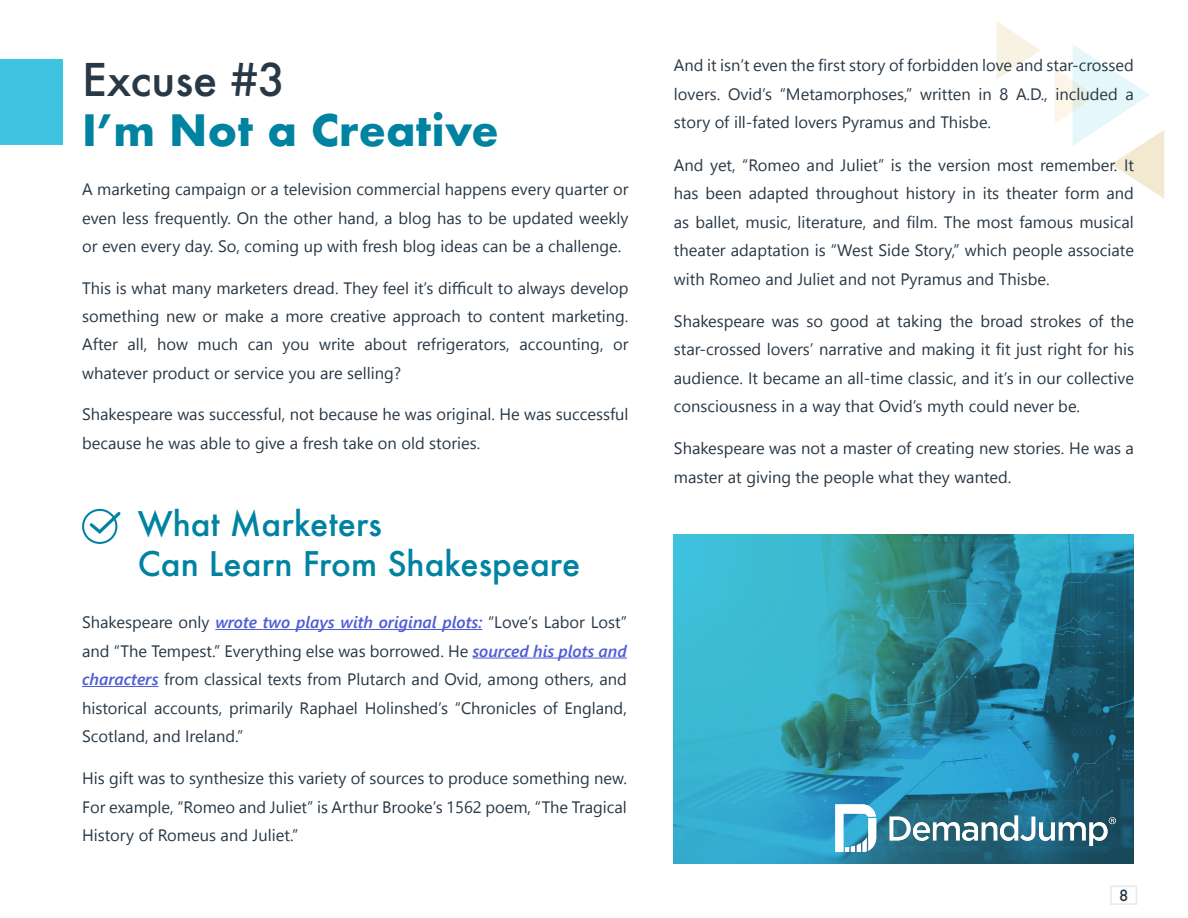
<style>
.page{position:relative;width:1188px;height:918px;background:#fff}
.page>*{position:absolute;margin:0;border:0;box-sizing:border-box;transform-origin:0 0}
.t1{font:500 43.8px "Futura";color:#293845}
.t2{font:700 42px "Futura";letter-spacing:.005em;color:#0083a1}
.t3{font:500 33px/39.6px "Futura";color:#0083a1}
.t4{font:16.5px/28.5px "Segoe UI";color:#293845;text-align:justify}
.t5{font:500 15px "Futura";color:#293845}
.s1{font-weight:600;font-style:italic;color:#4f5cd6}
</style>
<div class="page">
<svg style="left:997px;top:21px;width:43px;height:58px"></svg>
<svg style="left:1055px;top:44px;width:109px;height:155px"></svg>
<div style="left:1110px;top:886px;width:27px;height:19px;border:2px solid #e8e8e8"></div>
<div style="left:0;top:59px;width:63px;height:85px;background:#3ec4e1"></div>
<svg style="left:82px;top:509px;width:39px;height:35px"></svg>
<hr style="left:215px;top:629px;width:267px;height:1px;background:#4f5cd6">
<hr style="left:473px;top:658px;width:154px;height:1px;background:#4f5cd6">
<hr style="left:82px;top:686px;width:77px;height:1px;background:#4f5cd6">
<img style="left:674px;top:535px;width:460px;height:329px">
<img style="left:836px;top:804px;width:281px;height:47px">
<p class="t1" style="left:82px;top:49px;width:205px">Excuse #3</p>
<p class="t2" style="left:82px;top:100px;width:418px">I’m Not a Creative</p>
<p class="t4" style="left:82px;top:175px;width:548px">A marketing campaign or a television commercial happens every quarter or even less frequently. On the other hand, a blog has to be updated weekly or even every day. So, coming up with fresh blog ideas can be a challenge.</p>
<p class="t4" style="left:82px;top:274px;width:548px">This is what many marketers dread. They feel it’s difficult to always develop something new or make a more creative approach to content marketing.<br>After all, how much can you write about refrigerators, accounting, or whatever product or service you are selling?</p>
<p class="t4" style="left:82px;top:400px;width:548px">Shakespeare was successful, not because he was original. He was successful because he was able to give a fresh take on old stories.</p>
<p class="t3" style="left:138px;top:504px;width:444px">What Marketers<br>Can Learn From Shakespeare</p>
<p class="t4" style="left:82px;top:608px;width:546px">Shakespeare only <span class="s1">wrote two plays with original plots:</span> “Love’s Labor Lost” and “The Tempest.” Everything else was borrowed. He <span class="s1">sourced his plots and characters</span> from classical texts from Plutarch and Ovid, among others, and historical accounts, primarily Raphael Holinshed’s “Chronicles of England, Scotland, and Ireland.”</p>
<p class="t4" style="left:82px;top:764px;width:546px">His gift was to synthesize this variety of sources to produce something new.<br>For example, “Romeo and Juliet” is Arthur Brooke’s 1562 poem, “The Tragical History of Romeus and Juliet.”</p>
<p class="t4" style="left:674px;top:51px;width:462px">And it isn’t even the first story of forbidden love and star-crossed lovers. Ovid’s “Metamorphoses,” written in 8 A.D., included a story of ill-fated lovers Pyramus and Thisbe.</p>
<p class="t4" style="left:674px;top:150px;width:462px">And yet, “Romeo and Juliet” is the version most remember. It has been adapted throughout history in its theater form and as ballet, music, literature, and film. The most famous musical theater adaptation is “West Side Story,” which people associate with Romeo and Juliet and not Pyramus and Thisbe.</p>
<p class="t4" style="left:674px;top:306px;width:462px">Shakespeare was so good at taking the broad strokes of the star-crossed lovers’ narrative and making it fit just right for his audience. It became an all-time classic, and it’s in our collective consciousness in a way that Ovid’s myth could never be.</p>
<p class="t4" style="left:674px;top:434px;width:462px">Shakespeare was not a master of creating new stories. He was a master at giving the people what they wanted.</p>
<p class="t5" style="left:1119px;top:886px;width:11px">8</p>
</div>
